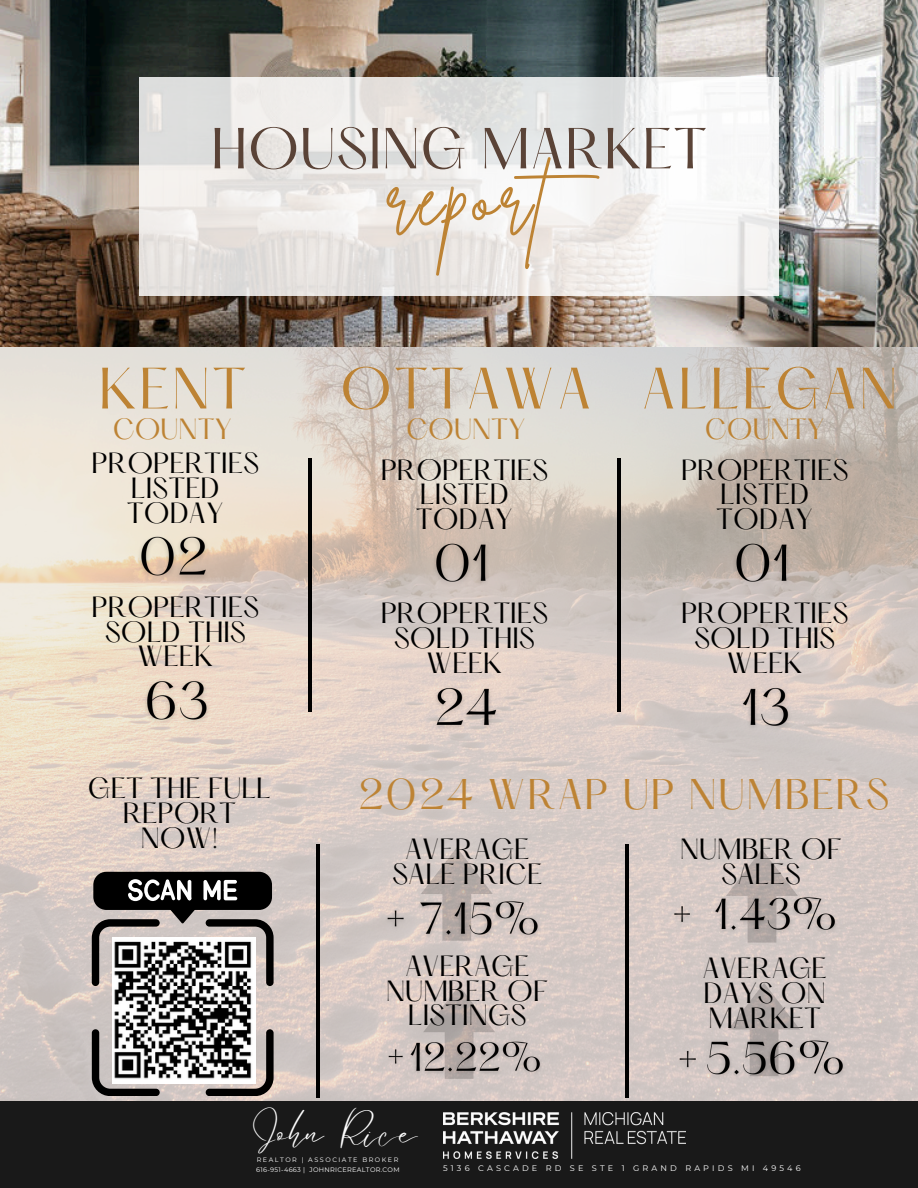
<style>
.page{position:relative;width:918px;height:1188px;background:#fff}
.page>*{position:absolute;margin:0;border:0;box-sizing:border-box;transform-origin:0 0}
.t1{font:76.2px "Brittany Signature";letter-spacing:.045em;color:#bd8334}
.t2{font:51px "Hatton";letter-spacing:.045em;color:#bd8334}
.t3{font:50.55px "Hatton";letter-spacing:.015em;color:#5a4337}
.t4{font:37.5px "Hatton";letter-spacing:.045em;color:#bd8334}
.t5{font:27.6px "Le Jour Script";color:#fff}
.t6{font:25.5px/24.8px "Hatton";color:#000;text-align:center}
.t7{font:25.5px "Hatton";color:#bd8334}
.t8{font:8.1px "Montserrat";letter-spacing:.39em;color:#fff}
.t9{font:6.6px "Montserrat";letter-spacing:.045em;color:#fff}
.t10{font:6.45px "Montserrat";letter-spacing:.235em;color:#fff}
</style>
<div class="page">
<img style="left:0;top:347px;width:918px;height:755px">
<img style="left:0;top:0;width:918px;height:347px">
<svg style="left:139px;top:77px;width:639px;height:218px"></svg>
<hr style="left:308px;top:458px;width:3px;height:254px;background:#000">
<hr style="left:617px;top:458px;width:3px;height:254px;background:#000">
<hr style="left:317px;top:844px;width:3px;height:253px;background:#000">
<hr style="left:626px;top:844px;width:3px;height:253px;background:#000">
<div style="left:0;top:1102px;width:918px;height:86px;background:#191919"></div>
<img style="left:443px;top:1113px;width:242px;height:46px">
<div style="left:93px;top:872px;width:179px;height:38px;background:#000;border-radius:13px"></div>
<svg style="left:92px;top:879px;width:181px;height:107px"></svg>
<svg style="left:206px;top:1029px;width:67px;height:67px;background:#756f6c"></svg>
<svg style="left:92px;top:1029px;width:68px;height:67px;background:#726e6d"></svg>
<img style="left:112px;top:938px;width:143px;height:145px">
<svg style="left:726px;top:849px;width:72px;height:94px;background:#c7bbb7"></svg>
<img style="left:413px;top:895px;width:132px;height:50px">
<img style="left:708px;top:890px;width:135px;height:51px">
<img style="left:700px;top:1033px;width:151px;height:52px">
<img style="left:403px;top:1036px;width:143px;height:45px">
<img style="left:132px;top:530px;width:82px;height:58px">
<img style="left:139px;top:674px;width:77px;height:58px">
<img style="left:428px;top:536px;width:67px;height:59px">
<img style="left:428px;top:680px;width:76px;height:59px">
<img style="left:728px;top:536px;width:67px;height:59px">
<img style="left:735px;top:680px;width:63px;height:59px">
<img style="left:381px;top:899px;width:29px;height:38px">
<img style="left:383px;top:1039px;width:26px;height:35px">
<img style="left:667px;top:894px;width:30px;height:38px">
<img style="left:672px;top:1039px;width:30px;height:40px">
<svg style="left:728px;top:983px;width:72px;height:93px;background:#b4aba9"></svg>
<svg style="left:421px;top:847px;width:72px;height:94px;background:#baafab"></svg>
<svg style="left:423px;top:986px;width:72px;height:93px;background:#b8ada9"></svg>
<h5 class="t3" style="left:211px;top:125px;width:497px">HOUSING MARKET</h5>
<h5 class="t1" style="left:387px;top:149px;width:235px">report</h5>
<h5 class="t2" style="left:99px;top:365px;width:149px">KENT</h5>
<h5 class="t7" style="left:113px;top:417px;width:121px">COUNTY</h5>
<h2 class="t6" style="left:92px;top:454px;width:169px">PROPERTIES<br>LISTED<br>TODAY</h2>
<h5 class="t6" style="left:92px;top:597px;width:169px">PROPERTIES<br>SOLD THIS<br>WEEK</h5>
<h5 class="t6" style="left:88px;top:779px;width:185px">GET THE FULL<br>REPORT<br>NOW!</h5>
<h2 class="t2" style="left:340px;top:365px;width:253px">OTTAWA</h2>
<h5 class="t7" style="left:406px;top:417px;width:121px">COUNTY</h5>
<h5 class="t6" style="left:381px;top:460px;width:169px">PROPERTIES<br>LISTED<br>TODAY</h5>
<h5 class="t6" style="left:381px;top:604px;width:169px">PROPERTIES<br>SOLD THIS<br>WEEK</h5>
<h5 class="t2" style="left:642px;top:365px;width:257px">ALLEGAN</h5>
<p class="t7" style="left:705px;top:417px;width:121px">COUNTY</p>
<p class="t6" style="left:681px;top:460px;width:169px">PROPERTIES<br>LISTED<br>TODAY</p>
<h3 class="t6" style="left:681px;top:604px;width:169px">PROPERTIES<br>SOLD THIS<br>WEEK</h3>
<h5 class="t4" style="left:358px;top:777px;width:533px">2024 WRAP UP NUMBERS</h5>
<p class="t6" style="left:392px;top:839px;width:152px">AVERAGE<br>SALE PRICE</p>
<h2 class="t6" style="left:680px;top:839px;width:163px">NUMBER OF<br>SALES</h2>
<h1 class="t6" style="left:386px;top:956px;width:163px">AVERAGE<br>NUMBER OF<br>LISTINGS</h1>
<h2 class="t6" style="left:703px;top:959px;width:126px;text-align:justify">AVERAGE DAYS ON MARKET</h2>
<p class="t5" style="left:250px;top:1116px;width:169px">John Rice</p>
<p class="t10" style="left:257px;top:1155px;width:143px">REALTOR | ASSOCIATE BROKER</p>
<p class="t9" style="left:256px;top:1166px;width:145px">616-951-4663 | JOHNRICEREALTOR.COM</p>
<p class="t8" style="left:443px;top:1163px;width:359px">5136 CASCADE RD SE STE 1 GRAND RAPIDS MI 49546</p>
</div>
